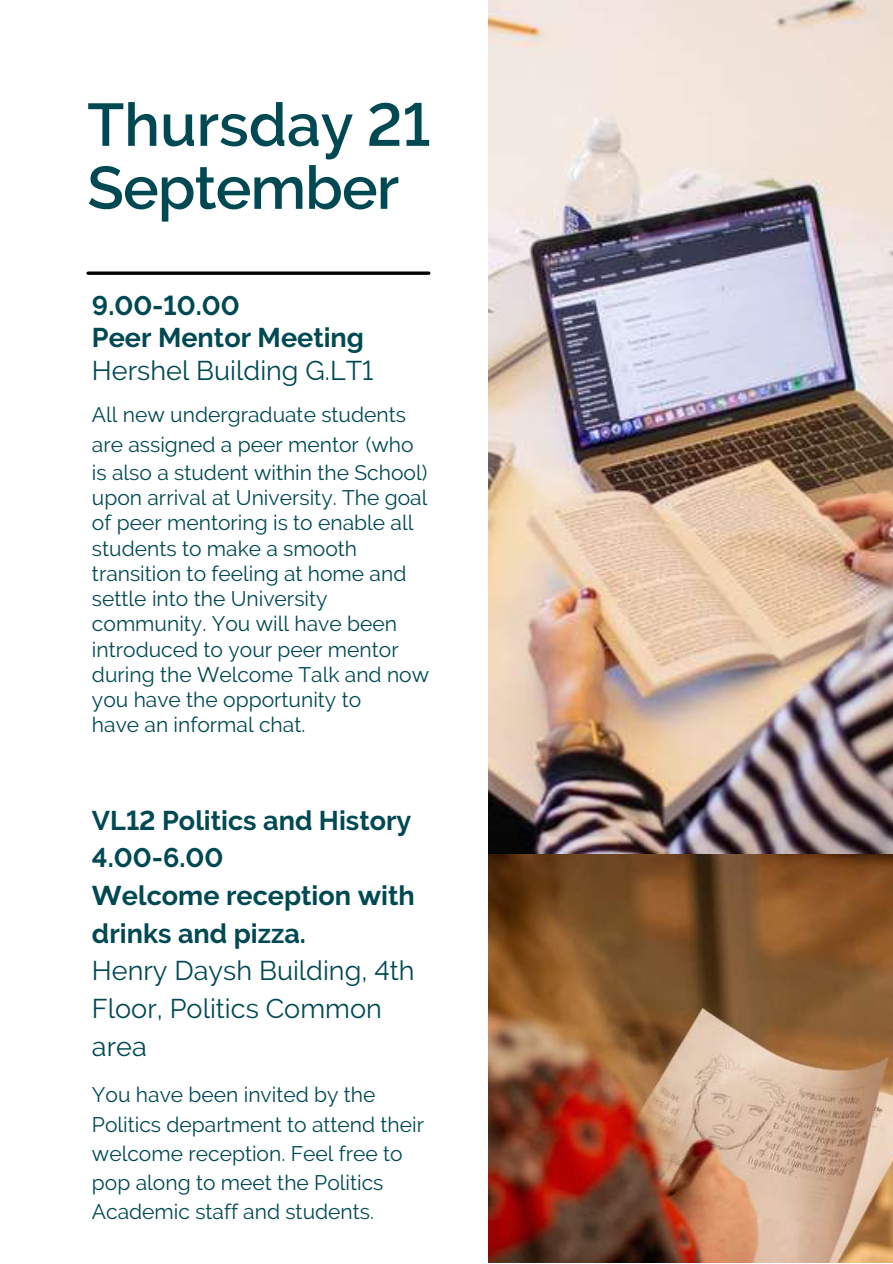
<style>
.page{position:relative;width:893px;height:1264px;background:#fff}
.page>*{position:absolute;margin:0;border:0;box-sizing:border-box;transform-origin:0 0}
.t1{font:600 60px/63px "Derailed";letter-spacing:-.01em;color:#004953}
.t2{font:700 27px/37.7px "Derailed";color:#004953}
.t3{font:27px/37.7px "Derailed";color:#004953}
.t4{font:21px/25.2px "Derailed";color:#004953}
</style>
<div class="page">
<img style="left:488px;top:0;width:404px;height:1262px">
<svg style="left:88px;top:271px;width:341px;height:4px"></svg>
<h1 class="t1" style="left:87px;top:94px;width:344px">Thursday 21<br>September</h1>
<p class="t2" style="left:92px;top:289px;width:273px;line-height:32.4px">9.00-10.00<br>Peer Mentor Meeting</p>
<p class="t3" style="left:92px;top:351px;width:283px">Hershel Building G.LT1</p>
<p class="t4" style="left:92px;top:400px;width:323px;line-height:30px">All new undergraduate students are assigned a peer mentor (who</p>
<p class="t4" style="left:92px;top:460px;width:339px">is also a student within the School) upon arrival at University. The goal of peer mentoring is to enable all students to make a smooth transition to feeling at home and settle into the University community. You will have been introduced to your peer mentor during the Welcome Talk and now you have the opportunity to<br>have an informal chat.</p>
<p class="t2" style="left:92px;top:801px;width:324px">VL12 Politics and History<br>4.00-6.00<br>Welcome reception with drinks and pizza.</p>
<p class="t3" style="left:92px;top:952px;width:324px">Henry Daysh Building, 4th<br>Floor, Politics Common area</p>
<p class="t4" style="left:92px;top:1080px;width:333px;line-height:29.2px">You have been invited by the<br>Politics department to attend their welcome reception. Feel free to pop along to meet the Politics<br>Academic staff and students.</p>
</div>
